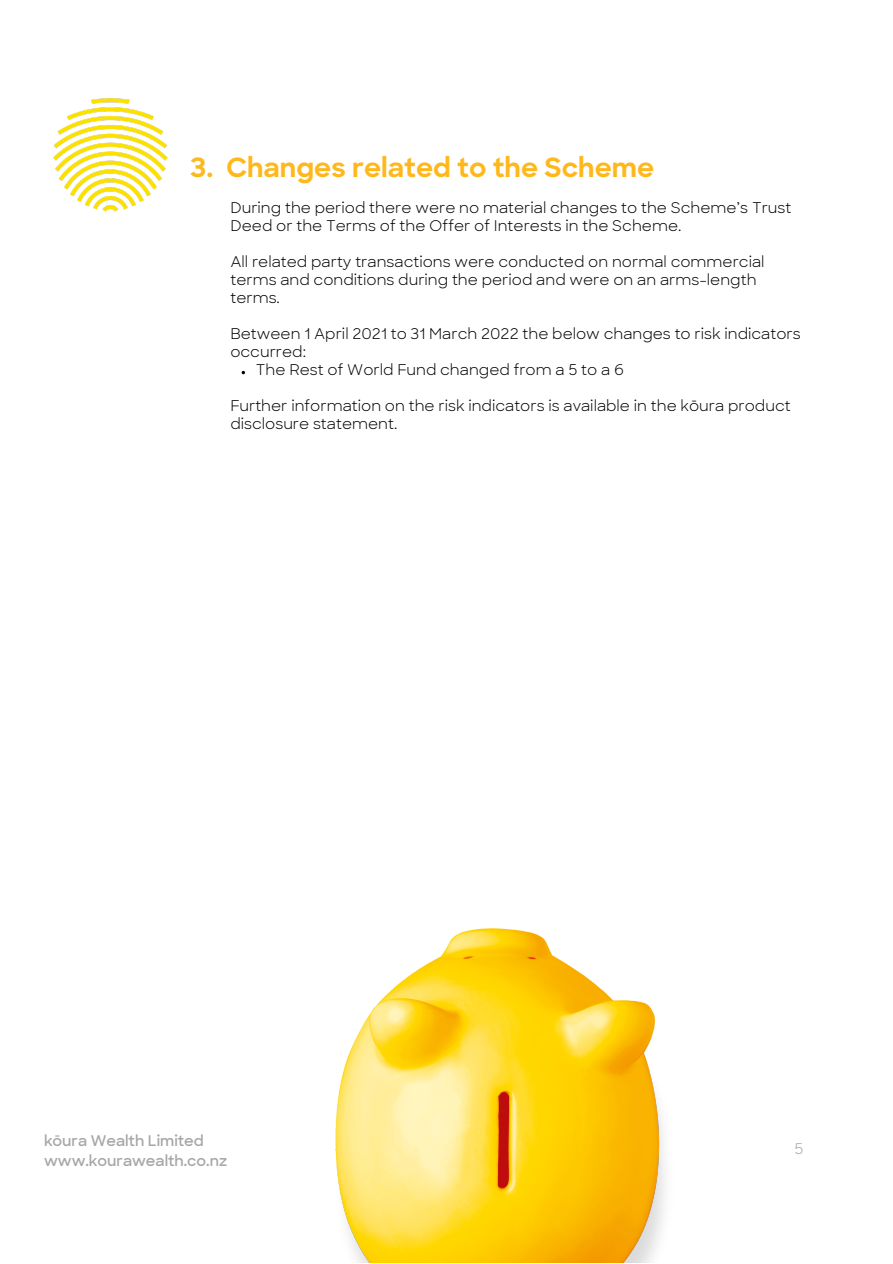
<style>
.page{position:relative;width:893px;height:1264px;background:#fff}
.page>*{position:absolute;margin:0;border:0;box-sizing:border-box;transform-origin:0 0}
.t1{font:700 27px "Sharp Sans";color:#ffb81c}
.t2{font:15px/18px "Sharp Sans";color:#000}
.t3{font:600 15px/20.2px "Sharp Sans";color:#a6a6a6}
.t4{font:15px "Sharp Sans";color:#a6a6a6}
</style>
<div class="page">
<img style="left:53px;top:98px;width:115px;height:114px">
<img style="left:335px;top:928px;width:330px;height:334px">
<svg style="left:241px;top:371px;width:4px;height:3px"></svg>
<h1 class="t1" style="left:191px;top:157px;width:465px">3. Changes related to the Scheme</h1>
<p class="t2" style="left:230px;top:201px;width:562px">During the period there were no material changes to the Scheme’s Trust<br>Deed or the Terms of the Offer of Interests in the Scheme.</p>
<p class="t2" style="left:230px;top:255px;width:535px">All related party transactions were conducted on normal commercial terms and conditions during the period and were on an arms-length terms.</p>
<p class="t2" style="left:230px;top:326px;width:572px">Between 1 April 2021 to 31 March 2022 the below changes to risk indicators occurred:</p>
<p class="t2" style="left:256px;top:362px;width:369px">The Rest of World Fund changed from a 5 to a 6</p>
<p class="t2" style="left:230px;top:398px;width:561px">Further information on the risk indicators is available in the kōura product disclosure statement.</p>
<p class="t3" style="left:44px;top:1132px;width:184px">kōura Wealth Limited www.kourawealth.co.nz</p>
<p class="t4" style="left:794px;top:1142px;width:11px">5</p>
</div>
